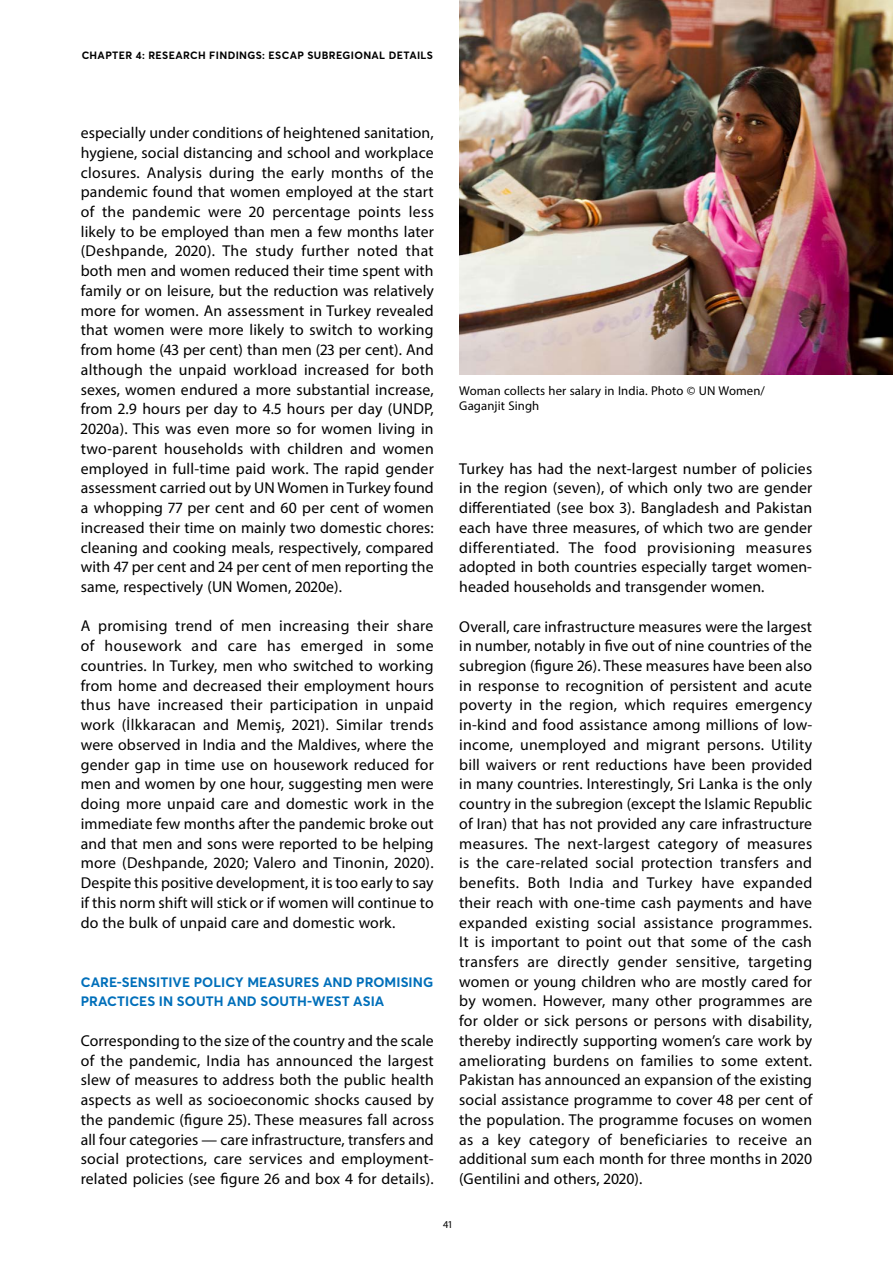
<style>
.page{position:relative;width:893px;height:1263px;background:#fff}
.page>*{position:absolute;margin:0;border:0;box-sizing:border-box;transform-origin:0 0}
.B1_Body{font:15.75px/19.8px "Myriad Pro";letter-spacing:.005em;color:#000;text-align:justify}
.H3_Header{font:700 13.5px/19.8px "Averta";letter-spacing:.005em;color:#006fba}
.B2_Caption{font:12.75px/15px "Myriad Pro";letter-spacing:.005em;color:#000}
.t1{font:700 10.5px "Averta";letter-spacing:.035em;color:#000}
.t2{font:10.5px "Myriad Pro";color:#000}
</style>
<div class="page">
<img style="left:459px;top:0;width:434px;height:375px">
<p class="t1" style="left:82px;top:49px;width:16px">CHAPTER</p>
<p class="t1" style="left:136px;top:49px;width:28px">4: RESEARCH</p>
<p class="t1" style="left:209px;top:49px;width:8px">FINDINGS</p>
<p class="t1" style="left:262px;top:49px;width:75px">: ESCAP SU BREGIONAL</p>
<p class="t1" style="left:389px;top:49px;width:8px">DETAILS</p>
<p class="B1_Body" style="left:81px;top:123px;width:355px">especially under conditions of heightened sanitation, hygiene, social distancing and school and workplace closures. Analysis during the early months of the pandemic found that women employed at the start of the pandemic were 20 percentage points less likely to be employed than men a few months later (Deshpande, 2020). The study further noted that both men and women reduced their time spent with family or on leisure, but the reduction was relatively more for women. An assessment in Turkey revealed that women were more likely to switch to working from home (43 per cent) than men (23 per cent). And although the unpaid workload increased for both sexes, women endured a more substantial increase, from 2.9 hours per day to 4.5 hours per day (UNDP, 2020a). This was even more so for women living in two-parent households with children and women employed in full-time paid work. The rapid gender assessment carried out by UN Women in Turkey found a whopping 77 per cent and 60 per cent of women increased their time on mainly two domestic chores: cleaning and cooking meals, respectively, compared with 47 per cent and 24 per cent of men reporting the same, respectively (UN Women, 2020e).</p>
<p class="B1_Body" style="left:81px;top:616px;width:355px">A promising trend of men increasing their share of housework and care has emerged in some countries. In Turkey, men who switched to working from home and decreased their employment hours thus have increased their participation in unpaid work (İlkkaracan and Memiş, 2021). Similar trends were observed in India and the Maldives, where the gender gap in time use on housework reduced for men and women by one hour, suggesting men were doing more unpaid care and domestic work in the immediate few months after the pandemic broke out and that men and sons were reported to be helping more (Deshpande, 2020; Valero and Tinonin, 2020).<br>Despite this positive development, it is too early to say if this norm shift will stick or if women will continue to do the bulk of unpaid care and domestic work.</p>
<p class="H3_Header" style="left:81px;top:972px;width:354px">CARE-SENSITIVE POLICY MEASURES AND PROMISING<br>PRACTICES IN SOUTH AND SOUTH-WEST ASIA</p>
<p class="B1_Body" style="left:81px;top:1030px;width:355px">Corresponding to the size of the country and the scale of the pandemic, India has announced the largest slew of measures to address both the public health aspects as well as socioeconomic shocks caused by the pandemic (figure 25). These measures fall across all four categories — care infrastructure, transfers and social protections, care services and employment&shy;related policies (see figure 26 and box 4 for details).</p>
<p class="B2_Caption" style="left:459px;top:383px;width:307px">Woman collects her salary in India. Photo © UN Women/<br>Gaganjit Singh</p>
<p class="B1_Body" style="left:459px;top:458px;width:355px">Turkey has had the next-largest number of policies in the region (seven), of which only two are gender differentiated (see box 3). Bangladesh and Pakistan each have three measures, of which two are gender differentiated. The food provisioning measures adopted in both countries especially target women&shy;headed households and transgender women.</p>
<p class="B1_Body" style="left:459px;top:616px;width:355px">Overall, care infrastructure measures were the largest in number, notably in five out of nine countries of the subregion (figure 26). These measures have been also in response to recognition of persistent and acute poverty in the region, which requires emergency in-kind and food assistance among millions of low&shy;income, unemployed and migrant persons. Utility bill waivers or rent reductions have been provided in many countries. Interestingly, Sri Lanka is the only country in the subregion (except the Islamic Republic of Iran) that has not provided any care infrastructure measures. The next-largest category of measures is the care-related social protection transfers and benefits. Both India and Turkey have expanded their reach with one-time cash payments and have expanded existing social assistance programmes.<br>It is important to point out that some of the cash transfers are directly gender sensitive, targeting women or young children who are mostly cared for by women. However, many other programmes are for older or sick persons or persons with disability, thereby indirectly supporting women’s care work by ameliorating burdens on families to some extent.<br>Pakistan has announced an expansion of the existing social assistance programme to cover 48 per cent of the population. The programme focuses on women as a key category of beneficiaries to receive an additional sum each month for three months in 2020 (Gentilini and others, 2020).</p>
<p class="t2" style="left:443px;top:1217px;width:10px">41</p>
</div>
